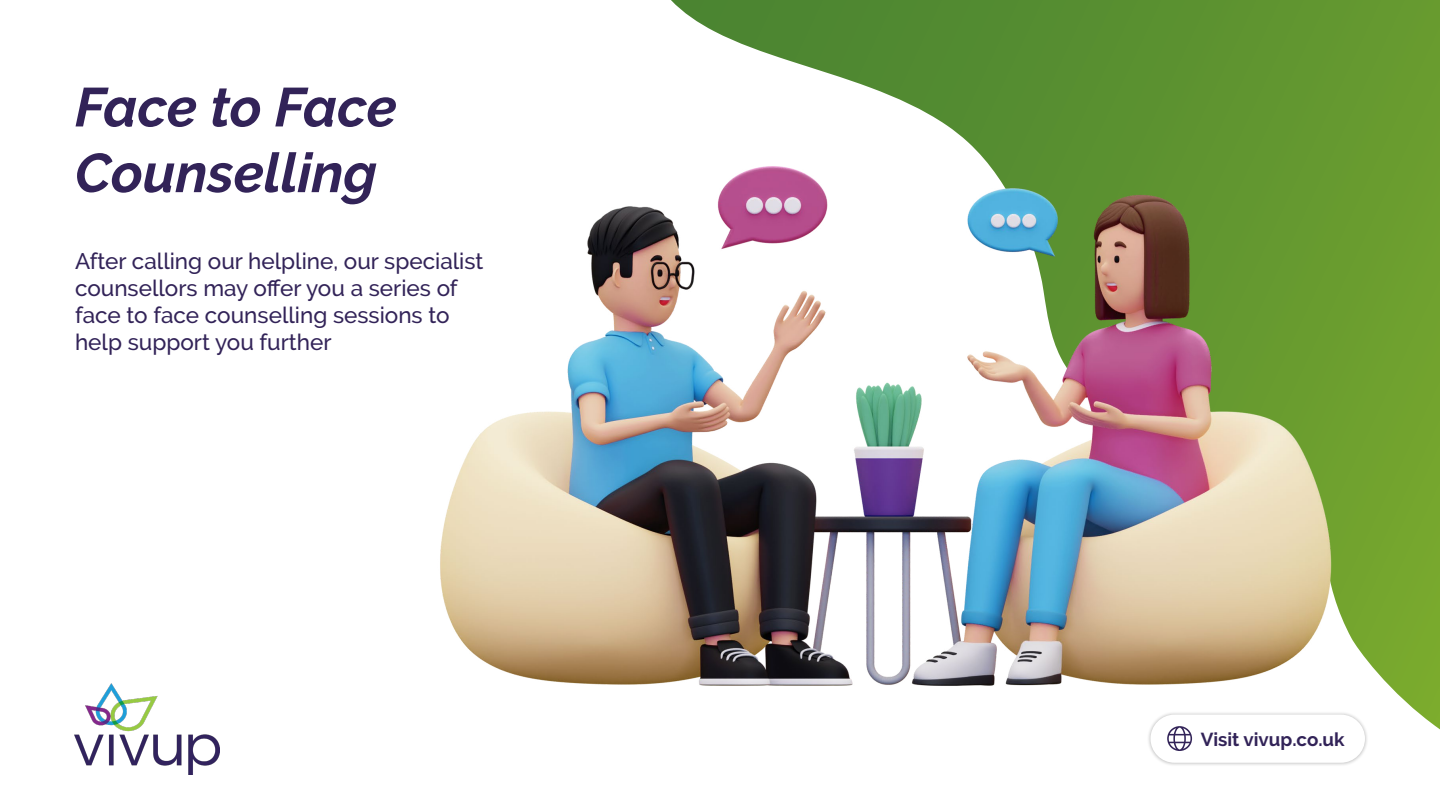
<style>
.page{position:relative;width:1440px;height:810px;background:#fff}
.page>*{position:absolute;margin:0;border:0;box-sizing:border-box;transform-origin:0 0}
.t1{font:italic 700 54.75px/65.7px "Raleway";color:#322358}
.t2{font:500 22.5px/27px "Raleway";color:#322358}
.t3{font:700 18.75px "Raleway";color:#322358}
</style>
<div class="page">
<svg style="left:671px;top:0;width:769px;height:100px;background:#6e9d4a"></svg>
<img style="left:440px;top:100px;width:1000px;height:630px">
<img style="left:75px;top:683px;width:145px;height:92px">
<div style="left:1147px;top:711px;width:221px;height:55px;background:#000;opacity:.25"></div>
<div style="left:1150px;top:715px;width:215px;height:48px;background:#fff;border-radius:24px"></div>
<svg style="left:1167px;top:726px;width:25px;height:25px"></svg>
<h1 class="t1" style="left:75px;top:74px;width:323px">Face to Face<br>Counselling</h1>
<p class="t2" style="left:75px;top:247px;width:410px">After calling our helpline, our specialist counsellors may offer you a series of face to face counselling sessions to help support you further</p>
<p class="t3" style="left:1201px;top:728px;width:145px">Visit vivup.co.uk</p>
</div>
